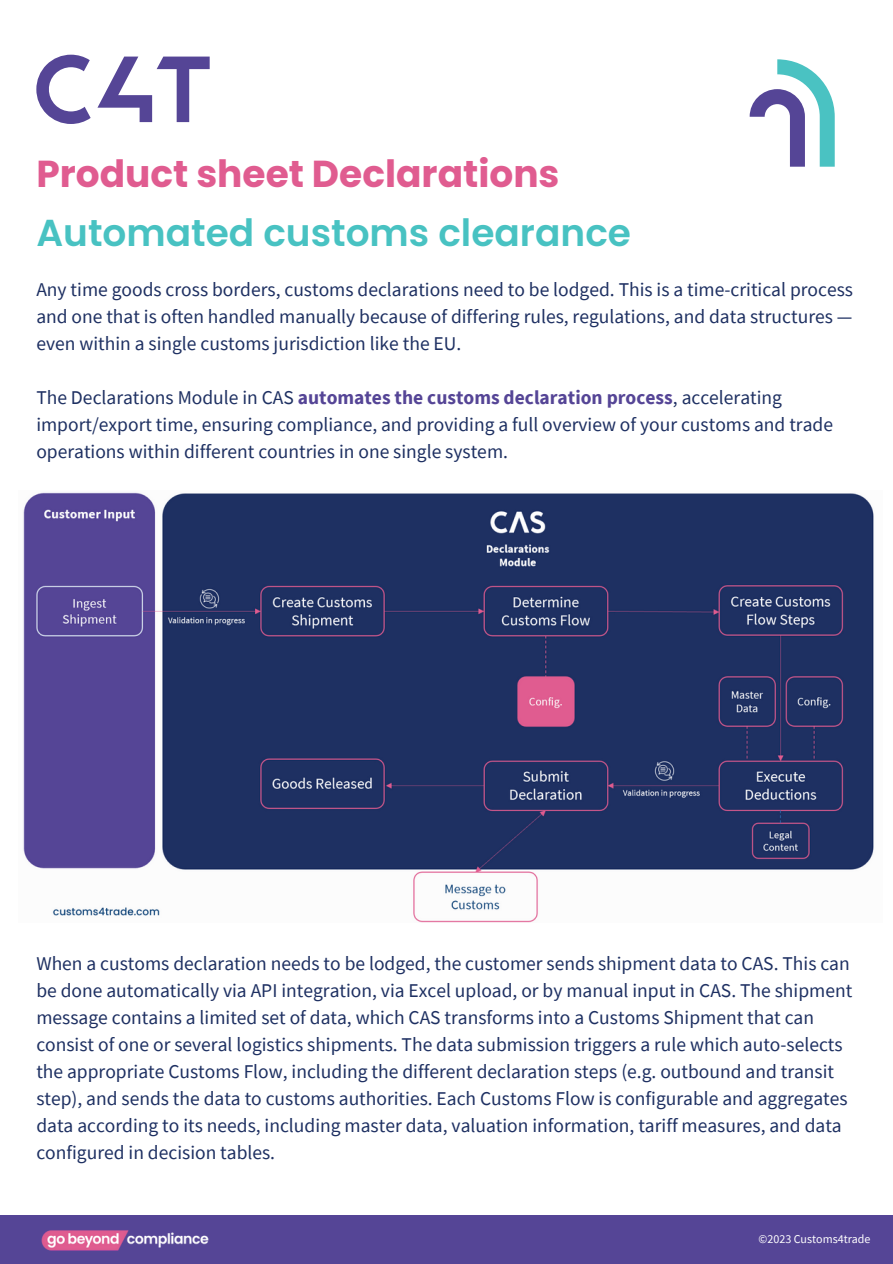
<style>
.page{position:relative;width:893px;height:1264px;background:#fff}
.page>*{position:absolute;margin:0;border:0;box-sizing:border-box;transform-origin:0 0}
.t1{font:600 37.5px "Poppins";color:#48c2c2}
.t2{font:700 37.5px "Poppins";color:#e05c90}
.t3{font:19.5px/27px "Source Sans Pro";color:#1e3062}
.t4{font:12px "Source Sans Pro";color:#fff}
.s1{font-weight:700;color:#554596}
</style>
<div class="page">
<svg style="left:36px;top:55px;width:174px;height:69px"></svg>
<div style="left:0;top:1215px;width:892px;height:48px;background:#554596"></div>
<img style="left:41px;top:1230px;width:168px;height:21px">
<svg style="left:749px;top:59px;width:85px;height:108px"></svg>
<img style="left:23px;top:492px;width:851px;height:430px">
<p class="t2" style="left:36px;top:148px;width:524px">Product sheet Declarations</p>
<p class="t1" style="left:36px;top:206px;width:596px">Automated customs clearance</p>
<p class="t3" style="left:36px;top:275px;width:818px;text-align:justify">Any time goods cross borders, customs declarations need to be lodged. This is a time-critical process and one that is often handled manually because of differing rules, regulations, and data structures — even within a single customs jurisdiction like the EU.</p>
<p class="t3" style="left:36px;top:383px;width:798px">The Declarations Module in CAS <span class="s1">automates the customs declaration process</span>, accelerating import/export time, ensuring compliance, and providing a full overview of your customs and trade operations within different countries in one single system.</p>
<p class="t3" style="left:36px;top:949px;width:817px">When a customs declaration needs to be lodged, the customer sends shipment data to CAS. This can be done automatically via API integration, via Excel upload, or by manual input in CAS. The shipment message contains a limited set of data, which CAS transforms into a Customs Shipment that can consist of one or several logistics shipments. The data submission triggers a rule which auto-selects the appropriate Customs Flow, including the different declaration steps (e.g. outbound and transit step), and sends the data to customs authorities. Each Customs Flow is configurable and aggregates data according to its needs, including master data, valuation information, tariff measures, and data configured in decision tables.</p>
<p class="t4" style="left:758px;top:1231px;width:113px">©2023 Customs4trade</p>
</div>
